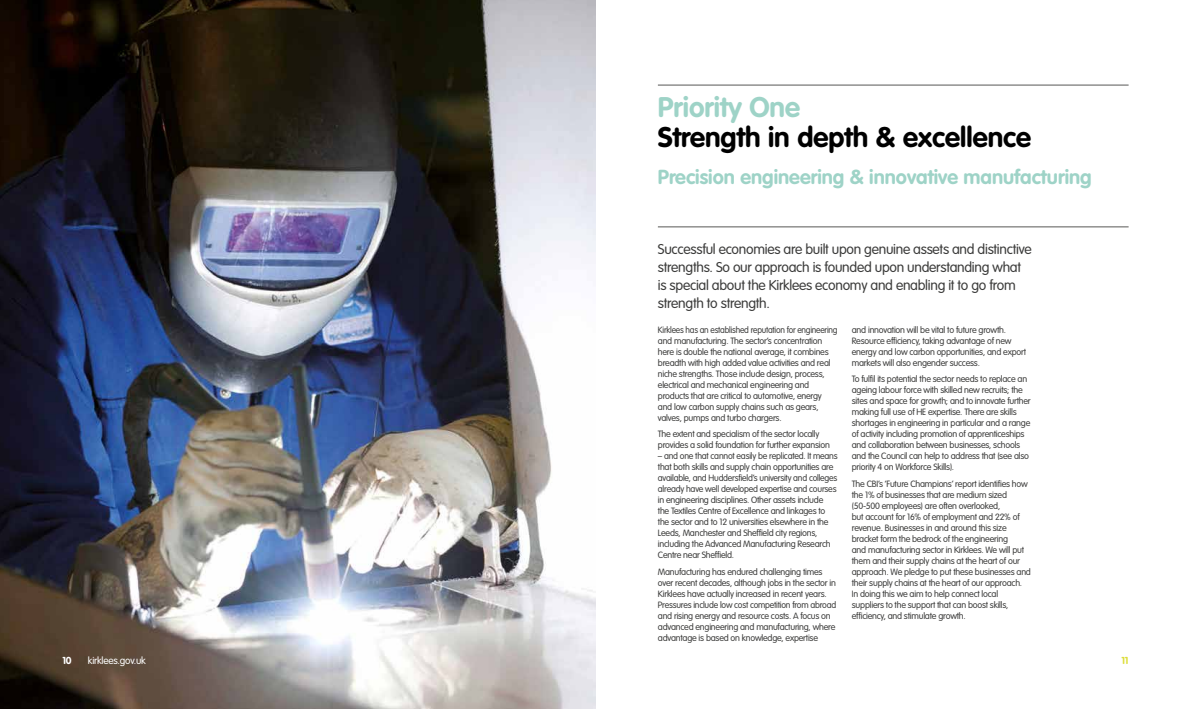
<style>
.page{position:relative;width:1191px;height:709px;background:#fff}
.page>*{position:absolute;margin:0;border:0;box-sizing:border-box;transform-origin:0 0}
.t1{font:700 28px "VAG Rounded LT";color:#000}
.t2{font:700 28px "VAG Rounded LT";color:#9ed3c7}
.t3{font:700 20px "VAG Rounded LT";color:#9ed3c7}
.t4{font:300 14px/18px "VAG Rounded LT";letter-spacing:-.02em;color:#3c3c3b}
.t5{font:300 10px "VAG Rounded LT";letter-spacing:-.02em;color:#fff}
.t6{font:700 10px "VAG Rounded LT";color:#fff}
.t7{font:700 10px "VAG Rounded LT";color:#ddde3a}
.t8{font:300 9px/11px "VAG Rounded LT";letter-spacing:-.025em;color:#3c3c3b}
.t9{font:300 9px/11px "VAG Rounded LT";letter-spacing:-.025em;color:#3c3c3b;scale:.94 1}
</style>
<div class="page">
<img style="left:0;top:0;width:595px;height:709px">
<hr style="left:658px;top:85px;width:470px;height:1px;background:#575756">
<hr style="left:658px;top:227px;width:470px;height:1px;background:#575756">
<h1 class="t2" style="left:658px;top:90px;width:144px">Priority One</h1>
<h1 class="t1" style="left:658px;top:120px;width:375px">Strength in depth &amp; excellence</h1>
<h2 class="t3" style="left:658px;top:165px;width:435px">Precision engineering &amp; innovative manufacturing</h2>
<h3 class="t4" style="left:658px;top:240px;width:375px">Successful economies are built upon genuine assets and distinctive strengths. So our approach is founded upon understanding what is special about the Kirklees economy and enabling it to go from strength to strength.</h3>
<p class="t9" style="left:658px;top:324px;width:193px">Kirklees has an established reputation for engineering and manufacturing. The sector’s concentration here is double the national average, it combines breadth with high added value activities and real niche strengths. Those include design, process, electrical and mechanical engineering and products that are critical to automotive, energy and low carbon supply chains such as gears, valves, pumps and turbo chargers.</p>
<p class="t8" style="left:658px;top:429px;width:173px">The extent and specialism of the sector locally provides a solid foundation for further expansion</p>
<p class="t8" style="left:658px;top:451px;width:181px">– and one that cannot easily be replicated. It means that both skills and supply chain opportunities are available, and Huddersfield’s university and colleges already have well developed expertise and courses in engineering disciplines. Other assets include<br>the Textiles Centre of Excellence and linkages to the sector and to 12 universities elsewhere in the Leeds, Manchester and Sheffield city regions, including the Advanced Manufacturing Research Centre near Sheffield.</p>
<p class="t8" style="left:658px;top:566px;width:180px">Manufacturing has endured challenging times over recent decades, although jobs in the sector in Kirklees have actually increased in recent years.<br>Pressures include low cost competition from abroad and rising energy and resource costs. A focus on advanced engineering and manufacturing, where advantage is based on knowledge, expertise</p>
<p class="t8" style="left:852px;top:324px;width:176px">and innovation will be vital to future growth.<br>Resource efficiency, taking advantage of new energy and low carbon opportunities, and export markets will also engender success.</p>
<p class="t8" style="left:852px;top:374px;width:180px">To fulfil its potential the sector needs to replace an ageing labour force with skilled new recruits; the sites and space for growth; and to innovate further making full use of HE expertise. There are skills shortages in engineering in particular and a range of activity including promotion of apprenticeships and collaboration between businesses, schools and the Council can help to address that (see also priority 4 on Workforce Skills).</p>
<p class="t8" style="left:852px;top:478px;width:181px">The CBI’s ‘Future Champions’ report identifies how the 1% of businesses that are medium sized (50-500 employees) are often overlooked,<br>but account for 16% of employment and 22% of revenue. Businesses in and around this size bracket form the bedrock of the engineering<br>and manufacturing sector in Kirklees. We will put them and their supply chains at the heart of our approach. We pledge to put these businesses and their supply chains at the heart of our approach.<br>In doing this we aim to help connect local suppliers to the support that can boost skills, efficiency, and stimulate growth.</p>
<p class="t5" style="left:88px;top:654px;width:59px">kirklees.gov.uk</p>
<p class="t6" style="left:62px;top:654px;width:11px">10</p>
<p class="t7" style="left:1121px;top:654px;width:9px">11</p>
</div>
